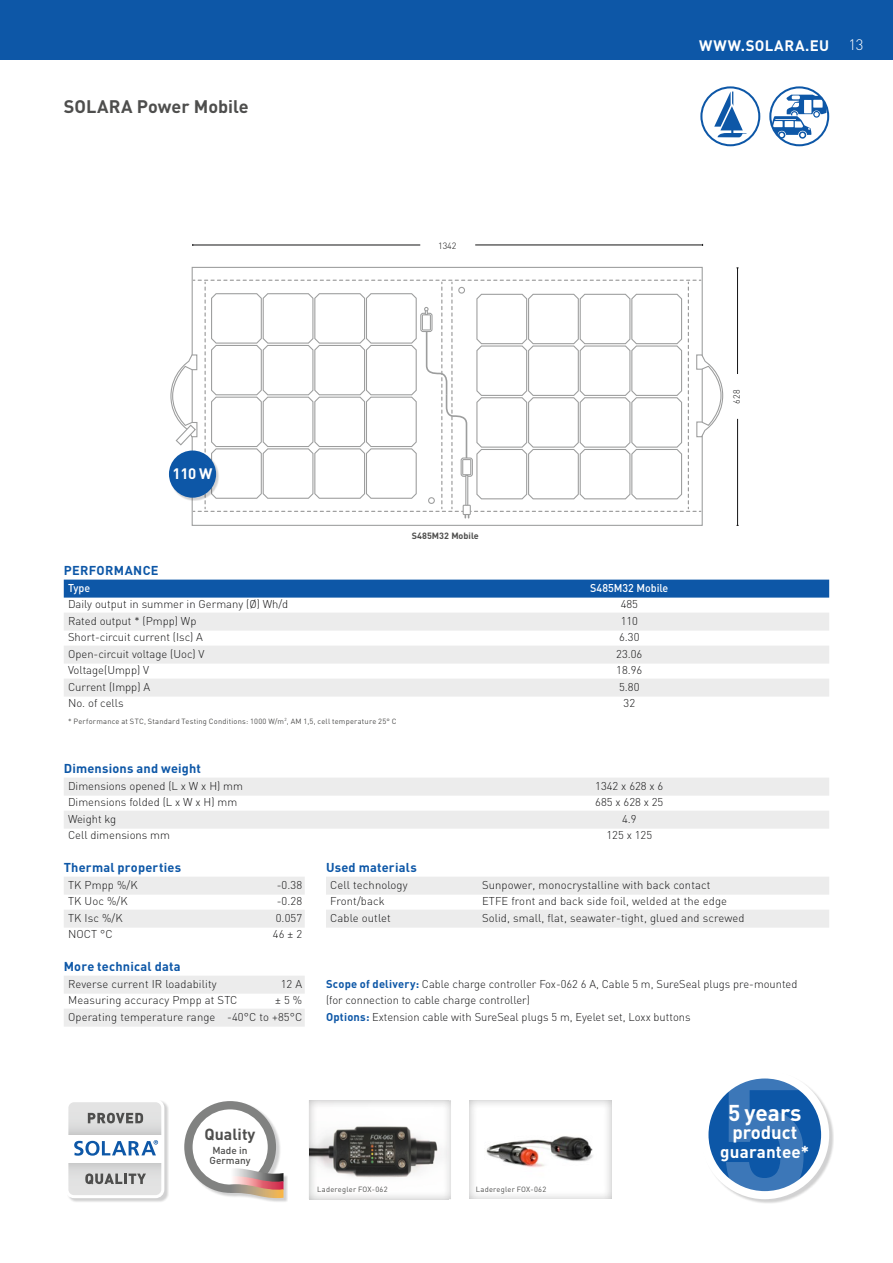
<style>
.page{position:relative;width:893px;height:1263px;background:#fff}
.page>*{position:absolute;margin:0;border:0;box-sizing:border-box;transform-origin:0 0}
.t1{font:700 22.65px "DIN";letter-spacing:-.005em;color:#fff}
.t2{font:700 18.6px "DIN";color:#fff}
.t3{font:700 18px "DIN";color:#4e4e4d}
.t4{font:700 16.95px "DIN";letter-spacing:.01em;color:#fff}
.t5{font:700 15.9px "DIN";color:#4e4e4d}
.t6{font:700 15px "DIN";letter-spacing:.045em;color:#fff}
.t7{font:700 15px "DIN";letter-spacing:.025em;color:#fff}
.t8{font:300 15px "DIN";color:#fff}
.t9{font:700 12.75px "DIN";letter-spacing:.015em;color:#0d57a7}
.t10{font:300 11.25px/16.5px "DIN";color:#141415;text-align:right}
.t11{font:500 11.25px "DIN";color:#fff;scale:.95 1}
.t12{font:500 10.05px/10.1px "DIN";color:#4e4e4d}
.t13{font:700 9px "DIN";color:#4e4e4d}
.t14{font:300 9px "DIN";color:#141415}
.t15{font:7.5px "DIN";letter-spacing:.03em;color:#4e4e4d}
.s1{font-weight:700;color:#0d57a7}
</style>
<div class="page">
<div style="left:0;top:0;width:893px;height:60px;background:#0d57a7"></div>
<hr style="left:737px;top:419px;width:1px;height:106px;background:#141415">
<hr style="left:737px;top:268px;width:1px;height:106px;background:#141415">
<svg style="left:170px;top:280px;width:553px;height:238px"></svg>
<hr style="left:193px;top:245px;width:227px;height:1px;background:#141415">
<hr style="left:475px;top:245px;width:228px;height:1px;background:#141415">
<svg style="left:769px;top:86px;width:60px;height:60px"></svg>
<svg style="left:700px;top:86px;width:60px;height:60px"></svg>
<div style="left:457px;top:1090px;width:169px;height:111px;background:#141415;opacity:.3"></div>
<div style="left:296px;top:1091px;width:169px;height:110px;background:#141415;opacity:.3"></div>
<div style="left:326px;top:877px;width:503px;height:18px;background:#ececec"></div>
<div style="left:326px;top:910px;width:503px;height:18px;background:#ececec"></div>
<div style="left:64px;top:580px;width:765px;height:18px;background:#0d57a7"></div>
<div style="left:64px;top:613px;width:765px;height:18px;background:#ececec"></div>
<div style="left:64px;top:646px;width:765px;height:18px;background:#ececec"></div>
<div style="left:64px;top:679px;width:765px;height:18px;background:#ececec"></div>
<div style="left:64px;top:778px;width:765px;height:18px;background:#ececec"></div>
<div style="left:64px;top:811px;width:765px;height:18px;background:#ececec"></div>
<div style="left:64px;top:877px;width:241px;height:18px;background:#ececec"></div>
<div style="left:64px;top:910px;width:241px;height:18px;background:#ececec"></div>
<div style="left:64px;top:976px;width:241px;height:18px;background:#ececec"></div>
<div style="left:64px;top:1009px;width:241px;height:18px;background:#ececec"></div>
<div style="left:170px;top:451px;width:49px;height:50px;background:#141415;opacity:.2"></div>
<div style="left:169px;top:450px;width:47px;height:48px;background:#0d57a7;border-radius:50%"></div>
<div style="left:66px;top:1100px;width:103px;height:103px;background:#141415;opacity:.2"></div>
<div style="left:65px;top:1099px;width:99px;height:99px;border:3px solid #fff;border-radius:7px"></div>
<svg style="left:67px;top:1101px;width:96px;height:96px"></svg>
<div style="left:701px;top:1071px;width:133px;height:133px;background:#141415;opacity:.2"></div>
<svg style="left:704px;top:1074px;width:121px;height:121px;fill:#0d57a7"></svg>
<svg style="left:726px;top:1071px;width:78px;height:128px;background:#437cba"></svg>
<div style="left:700px;top:1070px;width:129px;height:129px;border:8px solid #fff;border-radius:50%"></div>
<div style="left:185px;top:1102px;width:103px;height:101px;background:#141415;opacity:.2"></div>
<div style="left:184px;top:1101px;width:92px;height:92px;background:#818281;border-radius:50%"></div>
<div style="left:193px;top:1109px;width:75px;height:75px;background:#fff;border-radius:50%"></div>
<svg style="left:230px;top:1168px;width:53px;height:30px"></svg>
<h3 class="t3" style="left:64px;top:95px;width:187px">SOLARA Power Mobile</h3>
<p class="t14" style="left:438px;top:240px;width:20px">1342</p>
<h3 class="t6" style="left:699px;top:36px;width:131px">WWW.SOLARA.EU</h3>
<h3 class="t8" style="left:848px;top:36px;width:17px">13</h3>
<h3 class="t7" style="left:173px;top:464px;width:42px">110 W</h3>
<p class="t13" style="left:412px;top:530px;width:68px">S485M32 Mobile</p>
<p class="t9" style="left:64px;top:562px;width:96px">PERFORMANCE</p>
<p class="t11" style="left:68px;top:581px;width:25px">Type</p>
<p class="t11" style="left:590px;top:581px;width:84px">S485M32 Mobile</p>
<p class="t10" style="left:68px;top:596px;width:222px">Daily output in summer in Germany (Ø) Wh/d</p>
<p class="t10" style="left:621px;top:596px;width:19px">485</p>
<p class="t10" style="left:68px;top:612px;width:130px">Rated output * (Pmpp) Wp</p>
<p class="t10" style="left:621px;top:612px;width:19px">110</p>
<p class="t10" style="left:68px;top:629px;width:137px">Short-circuit current (Isc) A</p>
<p class="t10" style="left:619px;top:629px;width:22px">6.30</p>
<p class="t10" style="left:68px;top:645px;width:138px">Open-circuit voltage (Uoc) V</p>
<p class="t10" style="left:616px;top:645px;width:28px">23.06</p>
<p class="t10" style="left:68px;top:662px;width:83px">Voltage(Umpp) V</p>
<p class="t10" style="left:616px;top:662px;width:28px">18.96</p>
<p class="t10" style="left:68px;top:678px;width:84px">Current (Impp) A</p>
<p class="t10" style="left:619px;top:678px;width:22px">5.80</p>
<p class="t10" style="left:68px;top:695px;width:57px">No. of cells</p>
<p class="t10" style="left:624px;top:695px;width:13px">32</p>
<p class="t15" style="left:68px;top:716px;width:330px">* Performance at STC, Standard Testing Conditions: 1000 W/m<sup>2</sup>, AM 1,5, cell temperature 25° C</p>
<p class="t9" style="left:64px;top:760px;width:139px">Dimensions and weight</p>
<p class="t10" style="left:68px;top:777px;width:176px">Dimensions opened (L x W x H) mm</p>
<p class="t10" style="left:595px;top:777px;width:70px">1342 x 628 x 6</p>
<p class="t10" style="left:68px;top:794px;width:171px">Dimensions folded (L x W x H) mm</p>
<p class="t10" style="left:595px;top:794px;width:70px">685 x 628 x 25</p>
<p class="t10" style="left:68px;top:810px;width:50px">Weight kg</p>
<p class="t10" style="left:622px;top:810px;width:16px">4.9</p>
<p class="t10" style="left:68px;top:827px;width:104px">Cell dimensions mm</p>
<p class="t10" style="left:606px;top:827px;width:47px">125 x 125</p>
<p class="t9" style="left:64px;top:859px;width:119px">Thermal properties</p>
<p class="t9" style="left:326px;top:859px;width:92px">Used materials</p>
<p class="t14" style="left:731px;top:403px;width:15px;rotate:-90deg">628</p>
<p class="t10" style="left:68px;top:876px;width:71px">TK Pmpp %/K</p>
<p class="t10" style="left:277px;top:876px;width:27px">-0.38</p>
<p class="t10" style="left:68px;top:893px;width:61px">TK Uoc %/K</p>
<p class="t10" style="left:277px;top:893px;width:27px">-0.28</p>
<p class="t10" style="left:68px;top:909px;width:56px">TK Isc %/K</p>
<p class="t10" style="left:276px;top:909px;width:28px">0.057</p>
<p class="t10" style="left:68px;top:926px;width:46px">NOCT °C</p>
<p class="t10" style="left:273px;top:926px;width:31px">46 ± 2</p>
<p class="t9" style="left:64px;top:958px;width:118px">More technical data</p>
<p class="t10" style="left:68px;top:975px;width:150px">Reverse current IR loadability</p>
<p class="t10" style="left:281px;top:975px;width:23px">12 A</p>
<p class="t10" style="left:68px;top:992px;width:171px">Measuring accuracy Pmpp at STC</p>
<p class="t10" style="left:68px;top:992px;width:236px">± 5 %<br>Operating temperature range -40°C to +85°C</p>
<p class="t10" style="left:330px;top:876px;width:79px">Cell technology</p>
<p class="t10" style="left:482px;top:876px;width:230px">Sunpower, monocrystalline with back contact</p>
<p class="t10" style="left:330px;top:893px;width:56px">Front/back</p>
<p class="t10" style="left:482px;top:893px;width:247px">ETFE front and back side foil, welded at the edge</p>
<p class="t10" style="left:330px;top:909px;width:62px">Cable outlet</p>
<p class="t10" style="left:482px;top:909px;width:264px">Solid, small, flat, seawater-tight, glued and screwed</p>
<p class="t10" style="left:326px;top:975px;width:473px;text-align:left"><span class="s1">Scope of delivery:</span> Cable charge controller Fox-062 6 A, Cable 5 m, SureSeal plugs pre-mounted (for connection to cable charge controller)<br><span class="s1">Options:</span> Extension cable with SureSeal plugs 5 m, Eyelet set, Loxx buttons</p>
<h3 class="t5" style="left:205px;top:1124px;width:52px">Quality</h3>
<p class="t12" style="left:210px;top:1144px;width:42px">Made in<br>Germany</p>
<p class="t15" style="left:317px;top:1185px;width:72px">Laderegler FOX-062</p>
<p class="t15" style="left:476px;top:1185px;width:72px">Laderegler FOX-062</p>
<h1 class="t1" style="left:728px;top:1098px;width:75px">5 years</h1>
<h2 class="t2" style="left:732px;top:1120px;width:66px">product</h2>
<h3 class="t4" style="left:720px;top:1140px;width:91px">guarantee*</h3>
</div>
